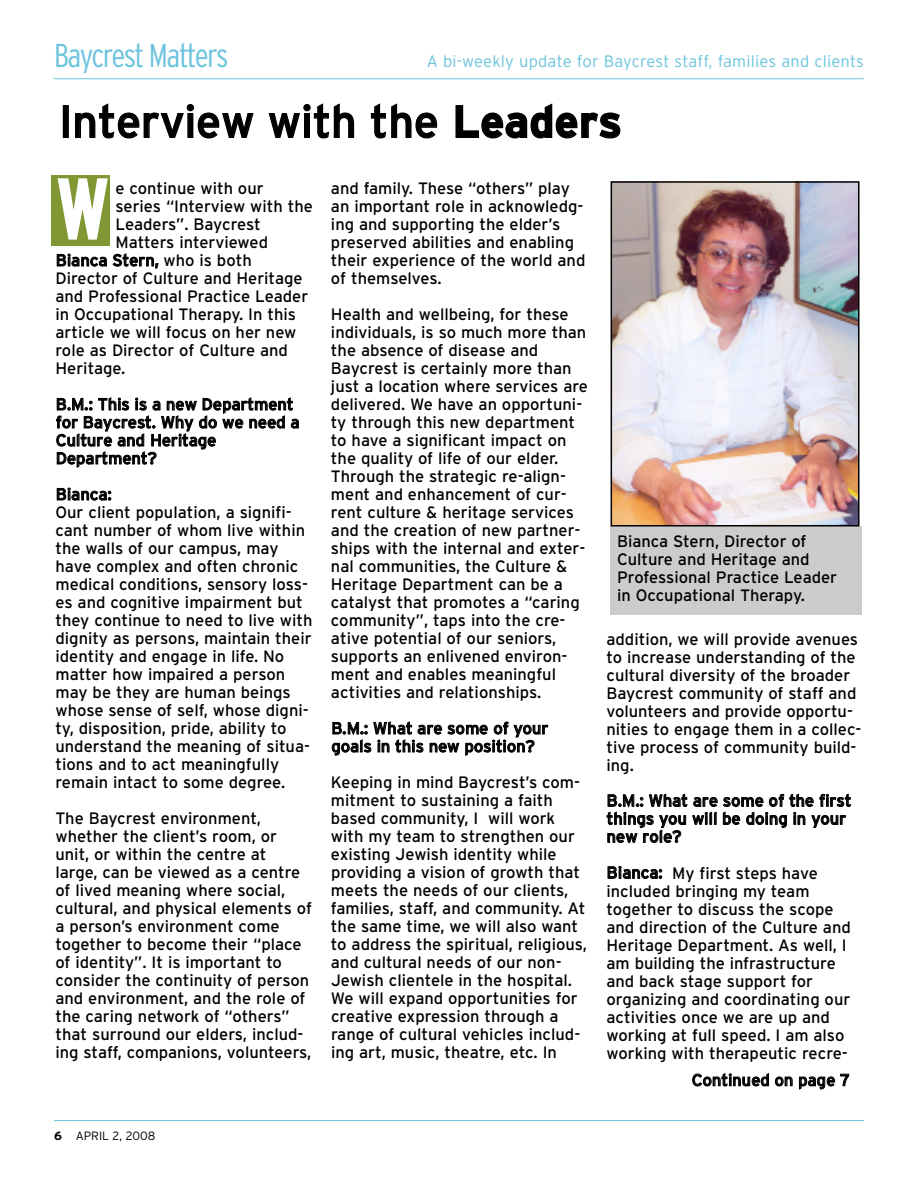
<style>
.page{position:relative;width:918px;height:1188px;background:#fff}
.page>*{position:absolute;margin:0;border:0;box-sizing:border-box;transform-origin:0 0}
.t1{font:condensed 84px "Interstate";color:#fff}
.t2{font:45px "Interstate";color:#000}
.t3{font:300 condensed 33px "Interstate";letter-spacing:-.05em;color:#6bc3de}
.t4{font:16.5px/18px "Interstate";color:#000}
.t5{font:300 16.5px "Interstate";letter-spacing:.01em;color:#6bc3de}
.t6{font:300 12px "Interstate";color:#000}
.s1{font-weight:700}
</style>
<div class="page">
<hr style="left:54px;top:1120px;width:810px;height:1px;background:#6bc3de">
<hr style="left:54px;top:78px;width:810px;height:1px;background:#6bc3de">
<div style="left:52px;top:176px;width:58px;height:70px;background:#809734"></div>
<div style="left:610px;top:526px;width:252px;height:89px;background:#ccc"></div>
<img style="left:614px;top:184px;width:243px;height:339px">
<div style="left:611px;top:181px;width:249px;height:345px;border:2px solid #000"></div>
<h3 class="t3" style="left:54px;top:36px;width:176px">Baycrest Matters</h3>
<p class="t5" style="left:427px;top:52px;width:439px">A bi-weekly update for Baycrest staff, families and clients</p>
<h2 class="t2" style="left:59px;top:95px;width:565px">Interview with the <span class="s1">Leaders</span></h2>
<h1 class="t1" style="left:57px;top:160px;width:53px">W</h1>
<p class="t4" style="left:116px;top:179px;width:150px">e continue with our</p>
<p class="t4" style="left:115px;top:197px;width:199px">series “Interview with the</p>
<p class="t4" style="left:115px;top:215px;width:147px">Leaders”. Baycrest</p>
<p class="t4" style="left:115px;top:233px;width:154px">Matters interviewed</p>
<p class="t4" style="left:56px;top:251px;width:198px">Bianca Stern, who is both</p>
<p class="t4" style="left:55px;top:269px;width:249px">Director of Culture and Heritage</p>
<p class="t4" style="left:55px;top:287px;width:254px">and Professional Practice Leader</p>
<p class="t4" style="left:55px;top:305px;width:242px">in Occupational Therapy. In this</p>
<p class="t4" style="left:55px;top:323px;width:242px">article we will focus on her new</p>
<p class="t4" style="left:55px;top:341px;width:234px">role as Director of Culture and</p>
<p class="t4" style="left:55px;top:359px;width:71px">Heritage.</p>
<p class="t4" style="left:56px;top:395px;width:245px">B.M.: This is a new Department for Baycrest. Why do we need a<br>Culture and Heritage<br>Department?</p>
<p class="t4" style="left:55px;top:485px;width:259px">Bianca:<br>Our client population, a signifi&shy;cant number of whom live within the walls of our campus, may have complex and often chronic medical conditions, sensory loss&shy;es and cognitive impairment but they continue to need to live with dignity as persons, maintain their identity and engage in life. No matter how impaired a person may be they are human beings whose sense of self, whose digni&shy;ty, disposition, pride, ability to understand the meaning of situa&shy;tions and to act meaningfully remain intact to some degree.</p>
<p class="t4" style="left:55px;top:809px;width:258px">The Baycrest environment, whether the client’s room, or unit, or within the centre at large, can be viewed as a centre of lived meaning where social, cultural, and physical elements of a person’s environment come together to become their “place of identity”. It is important to consider the continuity of person and environment, and the role of the caring network of “others” that surround our elders, includ&shy;ing staff, companions, volunteers,</p>
<p class="t4" style="left:331px;top:179px;width:256px">and family. These “others” play an important role in acknowledg&shy;ing and supporting the elder’s preserved abilities and enabling their experience of the world and of themselves.</p>
<p class="t4" style="left:331px;top:305px;width:259px">Health and wellbeing, for these individuals, is so much more than the absence of disease and<br>Baycrest is certainly more than just a location where services are delivered. We have an opportuni&shy;ty through this new department to have a significant impact on the quality of life of our elder.<br>Through the strategic re-align&shy;ment and enhancement of cur&shy;rent culture &amp; heritage services and the creation of new partner&shy;ships with the internal and exter&shy;nal communities, the Culture &amp;<br>Heritage Department can be a catalyst that promotes a “caring community”, taps into the cre&shy;ative potential of our seniors, supports an enlivened environ&shy;ment and enables meaningful activities and relationships.</p>
<p class="t4" style="left:331px;top:719px;width:218px">B.M.: What are some of your goals in this new position?</p>
<p class="t4" style="left:331px;top:773px;width:258px">Keeping in mind Baycrest’s com&shy;mitment to sustaining a faith based community, I will work with my team to strengthen our existing Jewish identity while providing a vision of growth that meets the needs of our clients, families, staff, and community. At the same time, we will also want to address the spiritual, religious, and cultural needs of our non-<br>Jewish clientele in the hospital.<br>We will expand opportunities for creative expression through a range of cultural vehicles includ&shy;ing art, music, theatre, etc. In</p>
<p class="t6" style="left:54px;top:1129px;width:103px"><span class="s1">6</span> APRIL 2, 2008</p>
<p class="t4" style="left:617px;top:533px;width:222px">Bianca Stern, Director of<br>Culture and Heritage and<br>Professional Practice Leader in Occupational Therapy.</p>
<p class="t4" style="left:607px;top:630px;width:257px">addition, we will provide avenues to increase understanding of the cultural diversity of the broader<br>Baycrest community of staff and volunteers and provide opportu&shy;nities to engage them in a collec&shy;tive process of community build&shy;ing.</p>
<p class="t4" style="left:607px;top:792px;width:246px">B.M.: What are some of the first things you will be doing in your new role?</p>
<p class="t4" style="left:606px;top:864px;width:246px">Bianca: My first steps have included bringing my team together to discuss the scope and direction of the Culture and<br>Heritage Department. As well, I am building the infrastructure and back stage support for organizing and coordinating our activities once we are up and working at full speed. I am also working with therapeutic recre-</p>
<p class="t4" style="left:692px;top:1071px;width:160px">Continued on page 7</p>
</div>
